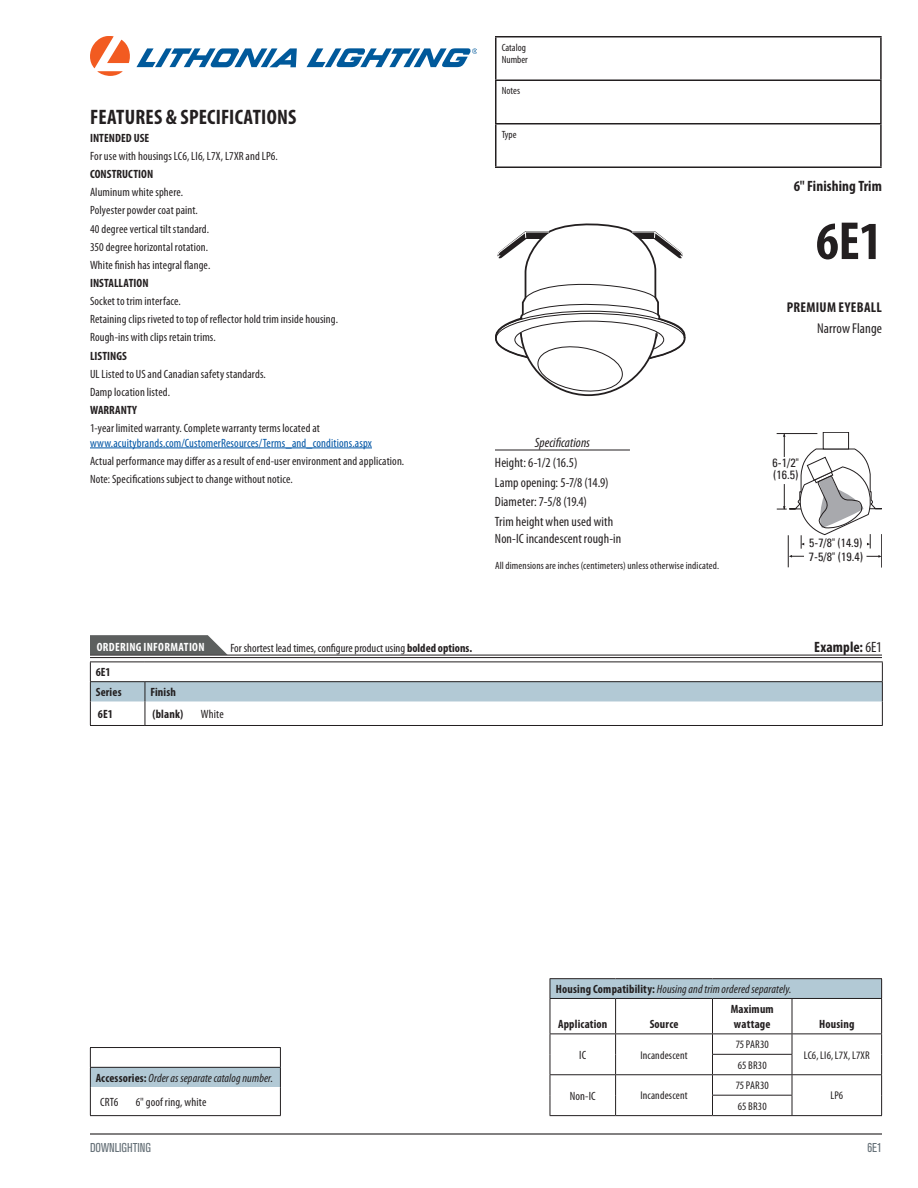
<style>
.page{position:relative;width:918px;height:1188px;background:#fff}
.page>*{position:absolute;margin:0;border:0;box-sizing:border-box;transform-origin:0 0}
.t1{font:700 condensed 54px "Myriad Pro";color:#231f20}
.t2{font:700 condensed 21px "Myriad Pro";letter-spacing:.01em;color:#231f20}
.t3{font:700 condensed 15px "Myriad Pro";letter-spacing:.005em;color:#231f20}
.t4{font:700 condensed 14.25px "Myriad Pro";letter-spacing:.02em;color:#231f20}
.t5{font:condensed 14.25px "Myriad Pro";letter-spacing:.005em;color:#231f20}
.t6{font:condensed 13.5px/20px "Myriad Pro";letter-spacing:.005em;color:#231f20}
.t7{font:italic condensed 13.5px "Myriad Pro";letter-spacing:.005em;color:#231f20}
.t8{font:condensed 12.75px "Akzidenz Grotesk BE";color:#667178}
.t9{font:condensed 12px/18.1px "Myriad Pro";letter-spacing:.01em;color:#231f20}
.t10{font:700 condensed 12px/19.8px "Myriad Pro";letter-spacing:.01em;color:#231f20}
.t11{font:italic condensed 12px/24.2px "Myriad Pro";letter-spacing:.01em;color:#231f20}
.t12{font:condensed 12px "Myriad Pro";letter-spacing:.01em;color:#0155a5}
.t13{font:condensed 12px/12px "Univers";color:#231f20}
.t14{font:700 condensed 12px "Myriad Pro";letter-spacing:.025em;color:#fff}
.t15{font:condensed 11.25px "Myriad Pro";letter-spacing:.01em;color:#231f20}
.t16{font:condensed 10.5px/12.6px "Myriad Pro";letter-spacing:.015em;color:#231f20}
.s1{font-weight:700}
.s2{font-weight:400}
.s3{font-weight:700;font-style:normal}
.s4{font-style:normal}
</style>
<div class="page">
<svg style="left:90px;top:36px;width:207px;height:40px"></svg>
<svg style="left:307px;top:48px;width:170px;height:19px"></svg>
<hr style="left:495px;top:36px;width:387px;height:2px;background:#231f20">
<hr style="left:495px;top:38px;width:1px;height:42px;background:#231f20">
<hr style="left:880px;top:38px;width:2px;height:42px;background:#231f20">
<hr style="left:495px;top:80px;width:387px;height:1px;background:#231f20">
<hr style="left:495px;top:81px;width:1px;height:42px;background:#231f20">
<hr style="left:880px;top:81px;width:2px;height:42px;background:#231f20">
<hr style="left:495px;top:123px;width:387px;height:1px;background:#231f20">
<hr style="left:495px;top:124px;width:1px;height:42px;background:#231f20">
<hr style="left:880px;top:124px;width:2px;height:42px;background:#231f20">
<hr style="left:495px;top:166px;width:387px;height:2px;background:#231f20">
<hr style="left:90px;top:1133px;width:792px;height:2px;background:#231f20">
<hr style="left:495px;top:450px;width:135px;height:1px;background:#231f20">
<hr style="left:90px;top:448px;width:282px;height:1px;background:#0155a5">
<hr style="left:90px;top:725px;width:55px;height:1px;background:#231f20">
<hr style="left:145px;top:725px;width:738px;height:1px;background:#231f20">
<svg style="left:90px;top:635px;width:793px;height:90px"></svg>
<hr style="left:90px;top:655px;width:792px;height:3px;background:#fff">
<hr style="left:90px;top:655px;width:792px;height:1px;background:#231f20">
<hr style="left:90px;top:657px;width:792px;height:1px;background:#231f20">
<div style="left:550px;top:979px;width:332px;height:19px;background:#b2c9d5"></div>
<svg style="left:550px;top:979px;width:1px;height:19px"></svg>
<svg style="left:881px;top:979px;width:1px;height:19px"></svg>
<hr style="left:550px;top:978px;width:66px;height:1px;background:#231f20">
<hr style="left:616px;top:978px;width:96px;height:1px;background:#231f20">
<hr style="left:712px;top:978px;width:80px;height:1px;background:#231f20">
<hr style="left:792px;top:978px;width:90px;height:1px;background:#231f20">
<hr style="left:550px;top:999px;width:1px;height:35px;background:#231f20">
<hr style="left:615px;top:999px;width:1px;height:35px;background:#231f20">
<hr style="left:712px;top:999px;width:1px;height:35px;background:#231f20">
<hr style="left:792px;top:999px;width:1px;height:35px;background:#231f20">
<hr style="left:881px;top:999px;width:1px;height:35px;background:#231f20">
<svg style="left:550px;top:1035px;width:1px;height:80px"></svg>
<svg style="left:615px;top:1035px;width:1px;height:80px"></svg>
<svg style="left:712px;top:1035px;width:1px;height:80px"></svg>
<svg style="left:792px;top:1035px;width:1px;height:80px"></svg>
<svg style="left:881px;top:1035px;width:1px;height:80px"></svg>
<hr style="left:550px;top:998px;width:66px;height:1px;background:#231f20">
<hr style="left:616px;top:998px;width:96px;height:1px;background:#231f20">
<hr style="left:712px;top:998px;width:80px;height:1px;background:#231f20">
<hr style="left:792px;top:998px;width:90px;height:1px;background:#231f20">
<hr style="left:550px;top:1034px;width:66px;height:1px;background:#231f20">
<hr style="left:616px;top:1034px;width:96px;height:1px;background:#231f20">
<hr style="left:712px;top:1034px;width:80px;height:1px;background:#231f20">
<hr style="left:792px;top:1034px;width:90px;height:1px;background:#231f20">
<hr style="left:712px;top:1054px;width:80px;height:1px;background:#231f20">
<hr style="left:550px;top:1074px;width:66px;height:1px;background:#231f20">
<hr style="left:616px;top:1074px;width:96px;height:1px;background:#231f20">
<hr style="left:712px;top:1074px;width:80px;height:1px;background:#231f20">
<hr style="left:792px;top:1074px;width:90px;height:1px;background:#231f20">
<hr style="left:712px;top:1095px;width:80px;height:1px;background:#231f20">
<hr style="left:550px;top:1115px;width:66px;height:1px;background:#231f20">
<hr style="left:616px;top:1115px;width:96px;height:1px;background:#231f20">
<hr style="left:712px;top:1115px;width:80px;height:1px;background:#231f20">
<hr style="left:792px;top:1115px;width:90px;height:1px;background:#231f20">
<svg style="left:495px;top:224px;width:191px;height:172px"></svg>
<svg style="left:777px;top:432px;width:105px;height:136px"></svg>
<div style="left:90px;top:1067px;width:190px;height:20px;background:#b2c9d5"></div>
<hr style="left:90px;top:1047px;width:191px;height:1px;background:#231f20">
<svg style="left:90px;top:1048px;width:1px;height:67px"></svg>
<svg style="left:280px;top:1048px;width:1px;height:67px"></svg>
<hr style="left:90px;top:1067px;width:191px;height:1px;background:#231f20">
<hr style="left:90px;top:1115px;width:191px;height:1px;background:#231f20">
<h2 class="t2" style="left:90px;top:104px;width:208px">FEATURES &amp; SPECIFICATIONS</h2>
<p class="t10" style="left:90px;top:128px;width:61px">INTENDED USE</p>
<p class="t9" style="left:90px;top:147px;width:189px">For use with housings LC6, LI6, L7X, L7XR and LP6.</p>
<p class="t10" style="left:90px;top:164px;width:65px">CONSTRUCTION</p>
<p class="t9" style="left:90px;top:183px;width:122px">Aluminum white sphere.<br>Polyester powder coat paint.<br>40 degree vertical tilt standard.<br>350 degree horizontal rotation.<br>White finish has integral flange.</p>
<p class="t10" style="left:90px;top:273px;width:60px">INSTALLATION</p>
<p class="t9" style="left:90px;top:292px;width:250px">Socket to trim interface.<br>Retaining clips riveted to top of reflector hold trim inside housing.<br>Rough-ins with clips retain trims.</p>
<p class="t10" style="left:90px;top:345px;width:38px">LISTINGS</p>
<p class="t9" style="left:90px;top:365px;width:177px">UL Listed to US and Canadian safety standards.<br>Damp location listed.</p>
<p class="t10" style="left:90px;top:400px;width:49px">WARRANTY</p>
<p class="t9" style="left:90px;top:419px;width:231px">1-year limited warranty. Complete warranty terms located at</p>
<p class="t12" style="left:90px;top:435px;width:284px">www.acuitybrands.com/CustomerResources/Terms_and_conditions.aspx</p>
<p class="t9" style="left:90px;top:452px;width:316px">Actual performance may differ as a result of end-user environment and application.<br>Note: Specifications subject to change without notice.</p>
<p class="t16" style="left:502px;top:41px;width:28px">Catalog<br>Number</p>
<p class="t16" style="left:502px;top:84px;width:20px">Notes</p>
<p class="t16" style="left:502px;top:128px;width:16px">Type</p>
<p class="t7" style="left:535px;top:435px;width:57px">Specifications</p>
<p class="t6" style="left:495px;top:452px;width:120px">Height: 6-1/2 (16.5)<br>Lamp opening: 5-7/8 (14.9)<br>Diameter: 7-5/8 (19.4)<br>Trim height when used with</p>
<p class="t6" style="left:495px;top:528px;width:128px">Non-IC incandescent rough-in</p>
<p class="t16" style="left:495px;top:559px;width:226px">All dimensions are inches (centimeters) unless otherwise indicated.</p>
<p class="t3" style="left:794px;top:177px;width:90px">6" Finishing Trim</p>
<h1 class="t1" style="left:816px;top:207px;width:68px">6E1</h1>
<p class="t4" style="left:787px;top:298px;width:96px">PREMIUM EYEBALL</p>
<p class="t5" style="left:817px;top:320px;width:66px">Narrow Flange</p>
<p class="t13" style="left:773px;top:457px;width:28px">6-1/2" (16.5)</p>
<p class="t13" style="left:809px;top:537px;width:55px">5-7/8" (14.9)</p>
<p class="t13" style="left:809px;top:550px;width:56px">7-5/8" (19.4)</p>
<p class="t14" style="left:97px;top:639px;width:109px">ORDERING INFORMATION</p>
<p class="t9" style="left:230px;top:639px;width:243px">For shortest lead times, configure product using <span class="s1">bolded options.</span></p>
<p class="t3" style="left:814px;top:637px;width:69px">Example: <span class="s2">6E1</span></p>
<p class="t10" style="left:96px;top:662px;width:27px">6E1<br>Series</p>
<p class="t10" style="left:150px;top:682px;width:27px">Finish</p>
<p class="t10" style="left:98px;top:704px;width:16px">6E1</p>
<p class="t10" style="left:152px;top:704px;width:32px">(blank)</p>
<p class="t9" style="left:201px;top:705px;width:24px">White</p>
<p class="t11" style="left:100px;top:1066px;width:175px;text-indent:-4px"><span class="s3">Accessories:</span> Order as separate catalog number.<br><span class="s4">CRT6</span></p>
<p class="t9" style="left:136px;top:1093px;width:72px">6" goof ring, white</p>
<p class="t11" style="left:556px;top:977px;width:237px"><span class="s3">Housing Compatibility:</span> Housing and trim ordered separately.</p>
<p class="t10" style="left:558px;top:1014px;width:51px">Application</p>
<p class="t10" style="left:650px;top:1014px;width:30px">Source</p>
<p class="t10" style="left:731px;top:1002px;width:45px;line-height:14.4px">Maximum wattage</p>
<p class="t9" style="left:579px;top:1046px;width:8px">IC</p>
<p class="t15" style="left:640px;top:1048px;width:49px">Incandescent</p>
<p class="t9" style="left:570px;top:1087px;width:28px">Non-IC</p>
<p class="t15" style="left:640px;top:1089px;width:49px">Incandescent</p>
<p class="t15" style="left:736px;top:1038px;width:35px">75 PAR30</p>
<p class="t15" style="left:738px;top:1058px;width:30px">65 BR30</p>
<p class="t15" style="left:736px;top:1079px;width:35px">75 PAR30</p>
<p class="t15" style="left:738px;top:1099px;width:30px">65 BR30</p>
<p class="t10" style="left:819px;top:1014px;width:37px">Housing</p>
<p class="t15" style="left:804px;top:1048px;width:67px">LC6, LI6, L7X, L7XR</p>
<p class="t15" style="left:830px;top:1089px;width:14px">LP6</p>
<p class="t8" style="left:90px;top:1141px;width:63px">DOWNLIGHTING</p>
<p class="t8" style="left:867px;top:1141px;width:16px">6E1</p>
</div>
